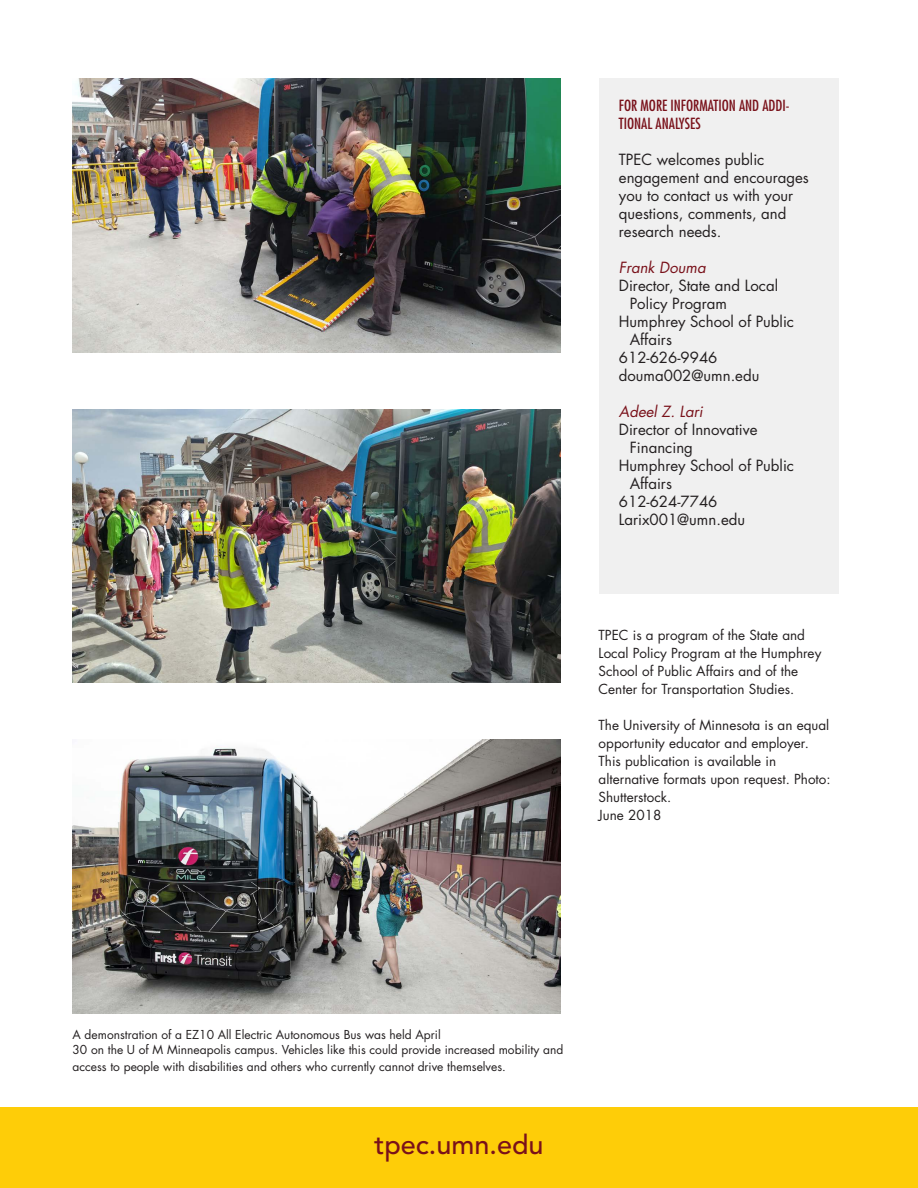
<style>
.page{position:relative;width:918px;height:1188px;background:#fff}
.page>*{position:absolute;margin:0;border:0;box-sizing:border-box;transform-origin:0 0}
.t1{font:500 27px "Avenir LT Std";color:#79111a}
.t2{font:15px/18px "Futura Std";color:#231f20}
.t3{font:condensed 15px/18px "Futura Std";color:#79111a}
.t4{font:italic 15px "Futura Std";color:#79111a}
.body{font:13.5px/18px "Futura Std";color:#231f20}
.body-2{font:12px/16.5px "Futura Std";color:#231f20}
</style>
<div class="page">
<div style="left:0;top:1107px;width:918px;height:81px;background:#fecd08"></div>
<div style="left:599px;top:79px;width:239px;height:515px;background:#f0f0f0"></div>
<img style="left:72px;top:79px;width:489px;height:273px">
<img style="left:72px;top:409px;width:489px;height:274px">
<img style="left:73px;top:740px;width:488px;height:273px">
<p class="t3" style="left:619px;top:97px;width:172px">FOR MORE INFORMATION AND ADDI-<br>TIONAL ANALYSES</p>
<p class="t2" style="left:619px;top:151px;width:191px">TPEC welcomes public engagement and encourages you to contact us with your questions, comments, and research needs.</p>
<p class="t4" style="left:619px;top:258px;width:88px">Frank Douma</p>
<p class="t2" style="left:619px;top:277px;width:161px">Director, State and Local</p>
<p class="t2" style="left:630px;top:295px;width:99px">Policy Program</p>
<p class="t2" style="left:619px;top:313px;width:177px">Humphrey School of Public</p>
<p class="t2" style="left:630px;top:331px;width:44px">Affairs</p>
<p class="t2" style="left:619px;top:349px;width:100px">612-626-9946</p>
<p class="t2" style="left:619px;top:367px;width:142px">douma002@umn.edu</p>
<p class="t4" style="left:619px;top:402px;width:86px">Adeel Z. Lari</p>
<p class="t2" style="left:619px;top:421px;width:140px">Director of Innovative</p>
<p class="t2" style="left:630px;top:439px;width:65px">Financing</p>
<p class="t2" style="left:619px;top:457px;width:177px">Humphrey School of Public</p>
<p class="t2" style="left:630px;top:475px;width:44px">Affairs</p>
<p class="t2" style="left:619px;top:493px;width:100px">612-624-7746</p>
<p class="t2" style="left:619px;top:511px;width:128px">Larix001@umn.edu</p>
<p class="body" style="left:599px;top:627px;width:224px">TPEC is a program of the State and Local Policy Program at the Humphrey School of Public Affairs and of the Center for Transportation Studies.</p>
<p class="body" style="left:599px;top:717px;width:233px">The University of Minnesota is an equal opportunity educator and employer.<br>This publication is available in alternative formats upon request. Photo:<br>Shutterstock.</p>
<p class="body" style="left:599px;top:807px;width:64px">June 2018</p>
<p class="body-2" style="left:73px;top:1027px;width:370px">A demonstration of a EZ10 All Electric Autonomous Bus was held April</p>
<p class="body-2" style="left:73px;top:1042px;width:492px">30 on the U of M Minneapolis campus. Vehicles like this could provide increased mobility and access to people with disabilities and others who currently cannot drive themselves.</p>
<p class="t1" style="left:374px;top:1129px;width:171px">tpec.umn.edu</p>
</div>
